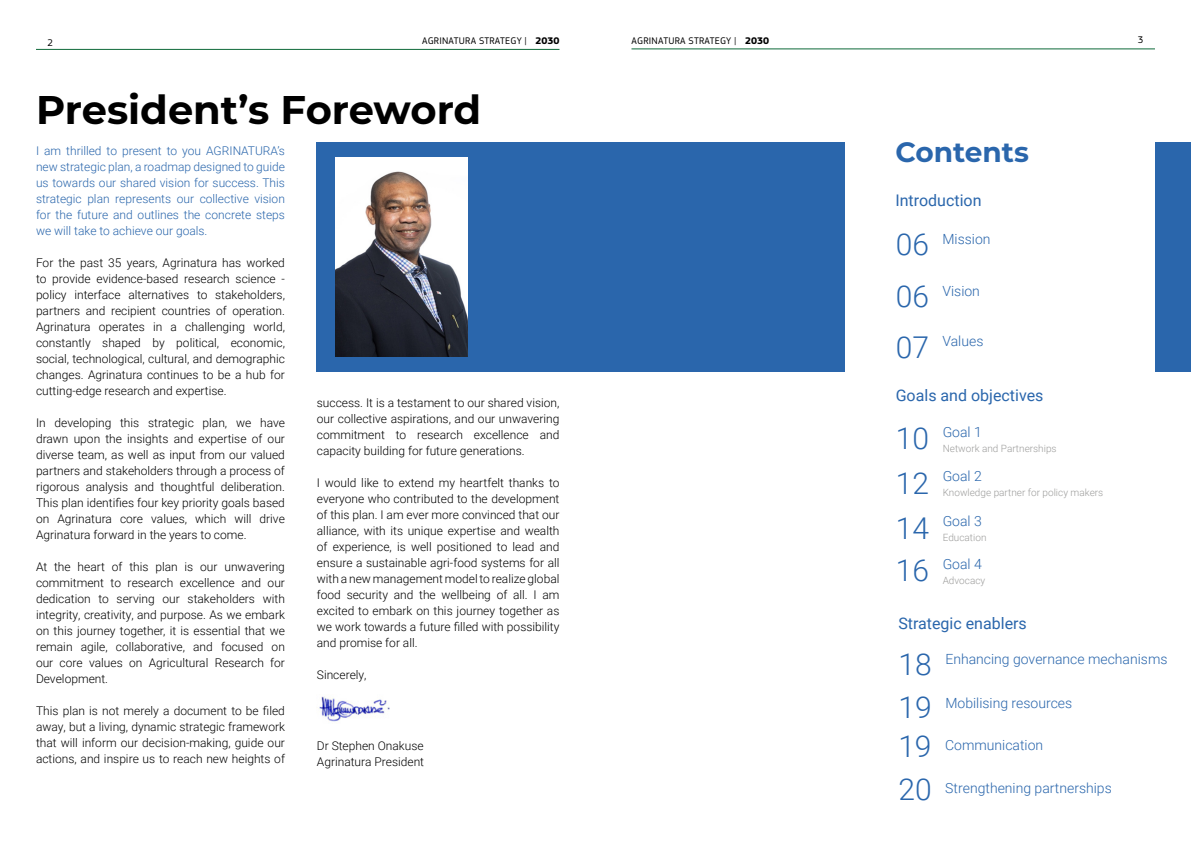
<style>
.page{position:relative;width:1191px;height:842px;background:#fff}
.page>*{position:absolute;margin:0;border:0;box-sizing:border-box;transform-origin:0 0}
.t1{font:700 40px "Montserrat";color:#000}
.t2{font:300 30px "Roboto";color:#2a66ac}
.t3{font:700 28px "Montserrat";color:#2a66ac}
.t4{font:16px "Roboto";color:#2a66ac}
.t5{font:300 14px "Roboto";color:#2a66ac}
.t6{font:300 12px/16px "Roboto";color:#000;text-align:justify}
.t7{font:300 12px/16px "Roboto";color:#2a66ac;text-align:justify}
.t8{font:300 10px "Roboto";color:#9d9d9c}
.t9{font:10px "EC Square Sans Pro";letter-spacing:.02em;color:#000}
.s1{font-weight:700}
.s2{font-size:30px}
</style>
<div class="page">
<hr style="left:36px;top:49px;width:523px;height:1px;background:#0e6939">
<hr style="left:631px;top:48px;width:524px;height:1px;background:#0e6939">
<div style="left:317px;top:143px;width:874px;height:229px;background:#2a66ac"></div>
<div style="left:844px;top:84px;width:310px;height:658px;background:#fff"></div>
<img style="left:319px;top:696px;width:71px;height:26px">
<img style="left:335px;top:157px;width:132px;height:200px">
<p class="t9" style="left:48px;top:37px;width:7px">2</p>
<p class="t9" style="left:422px;top:34px;width:139px">AGRINATURA STRATEGY | <span class="s1">2030</span></p>
<p class="t9" style="left:631px;top:34px;width:139px">AGRINATURA STRATEGY | <span class="s1">2030</span></p>
<p class="t9" style="left:1137px;top:34px;width:7px">3</p>
<h1 class="t1" style="left:36px;top:81px;width:447px">President’s Foreword</h1>
<p class="t7" style="left:36px;top:142px;width:250px">I am thrilled to present to you AGRINATURA’s new strategic plan, a roadmap designed to guide us towards our shared vision for success. This strategic plan represents our collective vision for the future and outlines the concrete steps we will take to achieve our goals.</p>
<p class="t6" style="left:36px;top:254px;width:250px">For the past 35 years, Agrinatura has worked to provide evidence-based research science - policy interface alternatives to stakeholders, partners and recipient countries of operation.<br>Agrinatura operates in a challenging world, constantly shaped by political, economic, social, technological, cultural, and demographic changes. Agrinatura continues to be a hub for cutting-edge research and expertise.</p>
<p class="t6" style="left:36px;top:414px;width:250px">In developing this strategic plan, we have drawn upon the insights and expertise of our diverse team, as well as input from our valued partners and stakeholders through a process of rigorous analysis and thoughtful deliberation.<br>This plan identifies four key priority goals based on Agrinatura core values, which will drive Agrinatura forward in the years to come.</p>
<p class="t6" style="left:36px;top:558px;width:250px">At the heart of this plan is our unwavering commitment to research excellence and our dedication to serving our stakeholders with integrity, creativity, and purpose. As we embark on this journey together, it is essential that we remain agile, collaborative, and focused on our core values on Agricultural Research for Development.</p>
<p class="t6" style="left:36px;top:702px;width:250px">This plan is not merely a document to be filed away, but a living, dynamic strategic framework that will inform our decision-making, guide our actions, and inspire us to reach new heights of</p>
<p class="t6" style="left:317px;top:394px;width:244px">success. It is a testament to our shared vision, our collective aspirations, and our unwavering commitment to research excellence and capacity building for future generations.</p>
<p class="t6" style="left:317px;top:474px;width:244px">I would like to extend my heartfelt thanks to everyone who contributed to the development of this plan. I am ever more convinced that our alliance, with its unique expertise and wealth of experience, is well positioned to lead and ensure a sustainable agri-food systems for all with a new management model to realize global food security and the wellbeing of all. I am excited to embark on this journey together as we work towards a future filled with possibility and promise for all.</p>
<p class="t6" style="left:317px;top:666px;width:51px">Sincerely,</p>
<p class="t6" style="left:317px;top:737px;width:109px">Dr Stephen Onakuse<br>Agrinatura President</p>
<h3 class="t3" style="left:895px;top:132px;width:135px">Contents</h3>
<h3 class="t4" style="left:895px;top:189px;width:88px">Introduction</h3>
<p class="t5" style="left:942px;top:229px;width:50px">Mission</p>
<h2 class="t2" style="left:895px;top:223px;width:35px">06</h2>
<h2 class="t2" style="left:895px;top:275px;width:35px">06</h2>
<h2 class="t2" style="left:895px;top:326px;width:35px">07</h2>
<p class="t5" style="left:942px;top:281px;width:39px">Vision</p>
<p class="t5" style="left:942px;top:331px;width:42px">Values</p>
<h3 class="t4" style="left:895px;top:384px;width:149px">Goals and objectives</h3>
<h2 class="t2" style="left:896px;top:417px;width:35px">10</h2>
<p class="t5" style="left:942px;top:422px;width:41px">Goal 1</p>
<p class="t8" style="left:942px;top:441px;width:115px">Network and Partnerships</p>
<h2 class="t2" style="left:896px;top:463px;width:35px">12</h2>
<p class="t5" style="left:942px;top:466px;width:41px">Goal 2</p>
<p class="t8" style="left:942px;top:485px;width:162px">Knowledge partner for policy makers</p>
<h2 class="t2" style="left:896px;top:507px;width:35px">14</h2>
<p class="t5" style="left:942px;top:512px;width:41px">Goal 3</p>
<p class="t8" style="left:942px;top:531px;width:45px">Education</p>
<h2 class="t2" style="left:896px;top:550px;width:35px">16</h2>
<p class="t5" style="left:942px;top:554px;width:41px">Goal 4</p>
<p class="t8" style="left:942px;top:574px;width:44px">Advocacy</p>
<h3 class="t4" style="left:898px;top:612px;width:130px">Strategic enablers</h3>
<h2 class="t2" style="left:898px;top:644px;width:35px">18</h2>
<h2 class="t2" style="left:898px;top:686px;width:35px">19</h2>
<p class="t5" style="left:945px;top:649px;width:224px">Enhancing governance mechanisms</p>
<p class="t5" style="left:945px;top:693px;width:128px">Mobilising resources</p>
<p class="t5" style="left:898px;top:735px;width:146px"><span class="s2">19</span> Communication</p>
<p class="t5" style="left:898px;top:778px;width:215px"><span class="s2">20</span> Strengthening partnerships</p>
</div>
